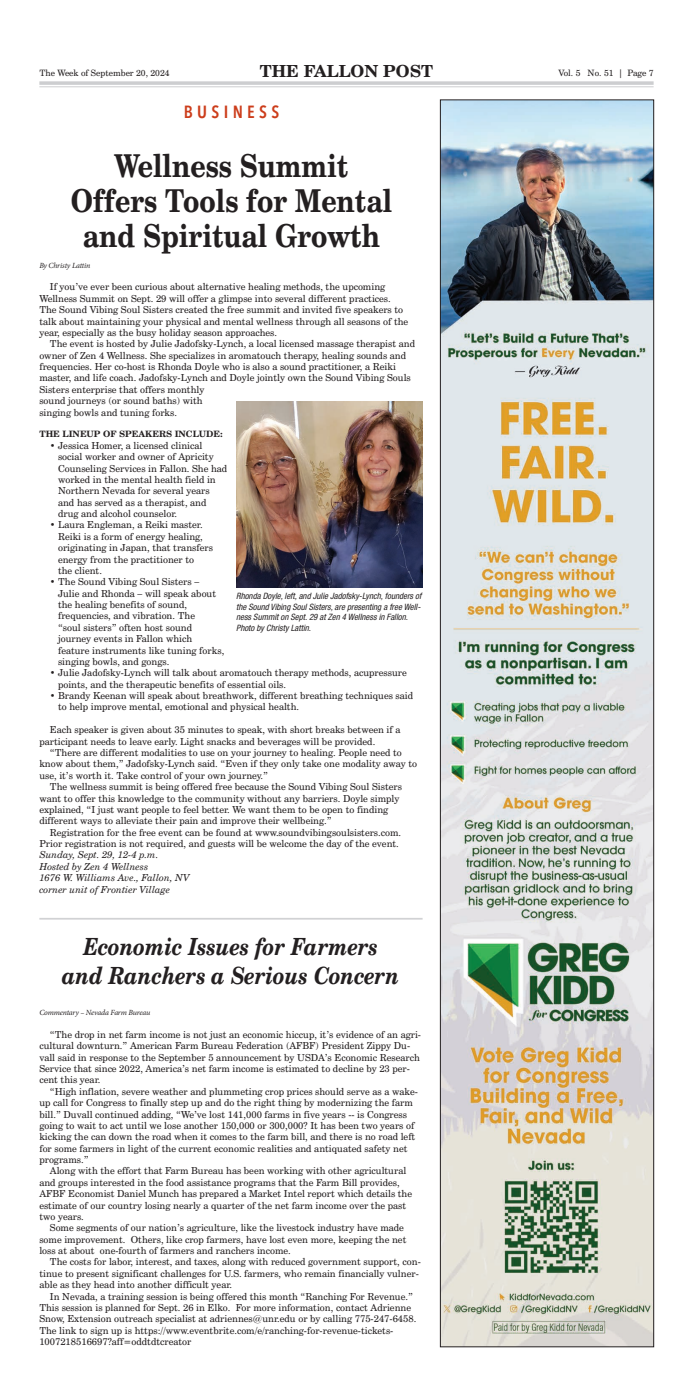
<style>
.page{position:relative;width:693px;height:1386px;background:#fff}
.page>*{position:absolute;margin:0;border:0;box-sizing:border-box;transform-origin:0 0}
.t1{font:700 31.5px/35px "Century Schoolbook BT";color:#231f20;text-align:center;scale:.85 1}
.t2{font:italic 700 23.62px/28.9px "Century Schoolbook BT";color:#231f20;text-align:center;scale:.85 1}
.t3{font:600 17.5px "Avenir Next Condensed";letter-spacing:.25em;color:#cc3d1b}
.t4{font:700 16.62px "Century Schoolbook BT";color:#231f20}
.t5{font:9.62px/11.4px "Century Schoolbook BT";color:#231f20}
.t6{font:italic 9.62px/11.4px "Century Schoolbook BT";color:#231f20}
.t7{font:italic condensed 8.75px/10.5px "Helvetica Neue";color:#231f20}
.t8{font:8.75px "Century Schoolbook BT";color:#231f20}
.t9{font:700 8.75px "Century Schoolbook BT";color:#231f20}
.t10{font:italic 7.88px "Minion Pro";letter-spacing:-.025em;color:#231f20}
</style>
<div class="page">
<hr style="left:39px;top:81px;width:615px;height:4px;background:#d4d5d7">
<hr style="left:39px;top:86px;width:615px;height:1px;background:#cdced0">
<img style="left:442px;top:102px;width:210px;height:1243px">
<div style="left:440px;top:100px;width:214px;height:1247px;border:1px solid #231f20"></div>
<hr style="left:39px;top:918px;width:384px;height:2px;background:#d1d2d4">
<img style="left:236px;top:401px;width:186px;height:186px">
<p class="t8" style="left:39px;top:70px;width:132px">The Week of September 20, 2024</p>
<h3 class="t4" style="left:260px;top:65px;width:175px">THE FALLON POST</h3>
<p class="t8" style="left:558px;top:70px;width:97px">Vol. 5 No. 51 | Page 7</p>
<h3 class="t3" style="left:184px;top:97px;width:97px">BUSINESS</h3>
<h1 class="t1" style="left:71px;top:151px;width:380px">Wellness Summit<br>Offers Tools for Mental and Spiritual Growth</h1>
<p class="t10" style="left:39px;top:262px;width:52px">By Christy Lattin</p>
<p class="t5" style="left:39px;top:282px;width:370px;text-indent:11px">If you’ve ever been curious about alternative healing methods, the upcoming Wellness Summit on Sept. 29 will offer a glimpse into several different practices.<br>The Sound Vibing Soul Sisters created the free summit and invited five speakers to talk about maintaining your physical and mental wellness through all seasons of the year, especially as the busy holiday season approaches.</p>
<p class="t5" style="left:39px;top:339px;width:377px;text-indent:11px">The event is hosted by Julie Jadofsky-Lynch, a local licensed massage therapist and owner of Zen 4 Wellness. She specializes in aromatouch therapy, healing sounds and frequencies. Her co-host is Rhonda Doyle who is also a sound practitioner, a Reiki master, and life coach. Jadofsky-Lynch and Doyle jointly own the Sound Vibing Souls Sisters enterprise that offers monthly<br>sound journeys (or sound baths) with<br>singing bowls and tuning forks.</p>
<p class="t9" style="left:39px;top:431px;width:185px">THE LINEUP OF SPEAKERS INCLUDE:</p>
<p class="t5" style="left:58px;top:441px;width:171px;text-indent:-8px">• Jessica Homer, a licensed clinical social worker and owner of Apricity Counseling Services in Fallon. She had worked in the mental health field in Northern Nevada for several years and has served as a therapist, and drug and alcohol counselor.</p>
<p class="t5" style="left:58px;top:520px;width:156px;text-indent:-8px">• Laura Engleman, a Reiki master.<br>Reiki is a form of energy healing, originating in Japan, that transfers energy from the practitioner to<br>the client.</p>
<p class="t5" style="left:58px;top:577px;width:168px;text-indent:-8px">• The Sound Vibing Soul Sisters –<br>Julie and Rhonda – will speak about the healing benefits of sound, frequencies, and vibration. The<br>“soul sisters” often host sound journey events in Fallon which feature instruments like tuning forks, singing bowls, and gongs.</p>
<p class="t5" style="left:58px;top:668px;width:350px;text-indent:-8px">• Julie Jadofsky-Lynch will talk about aromatouch therapy methods, acupressure points, and the therapeutic benefits of essential oils.</p>
<p class="t5" style="left:58px;top:691px;width:357px;text-indent:-8px">• Brandy Keenan will speak about breathwork, different breathing techniques said to help improve mental, emotional and physical health.</p>
<p class="t5" style="left:39px;top:725px;width:363px;text-indent:11px">Each speaker is given about 35 minutes to speak, with short breaks between if a participant needs to leave early. Light snacks and beverages will be provided.</p>
<p class="t5" style="left:50px;top:748px;width:353px">“There are different modalities to use on your journey to healing. People need to</p>
<p class="t5" style="left:39px;top:759px;width:379px">know about them,” Jadofsky-Lynch said. “Even if they only take one modality away to</p>
<p class="t5" style="left:39px;top:771px;width:230px">use, it’s worth it. Take control of your own journey.”</p>
<p class="t5" style="left:50px;top:782px;width:354px">The wellness summit is being offered free because the Sound Vibing Soul Sisters</p>
<p class="t5" style="left:39px;top:793px;width:362px">want to offer this knowledge to the community without any barriers. Doyle simply</p>
<p class="t5" style="left:39px;top:805px;width:350px">explained, “I just want people to feel better. We want them to be open to finding</p>
<p class="t5" style="left:39px;top:816px;width:294px">different ways to alleviate their pain and improve their wellbeing.”</p>
<p class="t5" style="left:50px;top:827px;width:353px">Registration for the free event can be found at www.soundvibingsoulsisters.com.</p>
<p class="t5" style="left:39px;top:839px;width:361px">Prior registration is not required, and guests will be welcome the day of the event.</p>
<p class="t6" style="left:39px;top:850px;width:152px">Sunday, Sept. 29, 12-4 p.m.<br>Hosted by Zen 4 Wellness<br>1676 W. Williams Ave., Fallon, NV corner unit of Frontier Village</p>
<p class="t7" style="left:236px;top:591px;width:187px">Rhonda Doyle, left, and Julie Jadofsky-Lynch, founders of the Sound Vibing Soul Sisters, are presenting a free Well&shy;ness Summit on Sept. 29 at Zen 4 Wellness in Fallon.<br>Photo by Christy Lattin.</p>
<h2 class="t2" style="left:63px;top:935px;width:398px">Economic Issues for Farmers and Ranchers a Serious Concern</h2>
<p class="t10" style="left:39px;top:1010px;width:112px">Commentary – Nevada Farm Bureau</p>
<p class="t5" style="left:39px;top:1030px;width:383px;text-indent:11px">“The drop in net farm income is not just an economic hiccup, it’s evidence of an agri&shy;cultural downturn.” American Farm Bureau Federation (AFBF) President Zippy Du&shy;vall said in response to the September 5 announcement by USDA’s Economic Research Service that since 2022, America’s net farm income is estimated to decline by 23 per&shy;cent this year.</p>
<p class="t5" style="left:39px;top:1087px;width:380px;text-indent:11px">“High inflation, severe weather and plummeting crop prices should serve as a wake&shy;up call for Congress to finally step up and do the right thing by modernizing the farm bill.” Duvall continued adding, “We’ve lost 141,000 farms in five years -- is Congress going to wait to act until we lose another 150,000 or 300,000? It has been two years of kicking the can down the road when it comes to the farm bill, and there is no road left for some farmers in light of the current economic realities and antiquated safety net programs.”</p>
<p class="t5" style="left:39px;top:1166px;width:374px;text-indent:11px">Along with the effort that Farm Bureau has been working with other agricultural and groups interested in the food assistance programs that the Farm Bill provides, AFBF Economist Daniel Munch has prepared a Market Intel report which details the estimate of our country losing nearly a quarter of the net farm income over the past two years.</p>
<p class="t5" style="left:39px;top:1223px;width:369px;text-indent:11px">Some segments of our nation’s agriculture, like the livestock industry have made some improvement. Others, like crop farmers, have lost even more, keeping the net loss at about one-fourth of farmers and ranchers income.</p>
<p class="t5" style="left:39px;top:1257px;width:383px;text-indent:11px">The costs for labor, interest, and taxes, along with reduced government support, con&shy;tinue to present significant challenges for U.S. farmers, who remain financially vulner&shy;able as they head into another difficult year.</p>
<p class="t5" style="left:39px;top:1291px;width:378px;text-indent:11px">In Nevada, a training session is being offered this month “Ranching For Revenue.” This session is planned for Sept. 26 in Elko. For more information, contact Adrienne Snow, Extension outreach specialist at adriennes@unr.edu or by calling 775-247-6458.<br>The link to sign up is https://www.eventbrite.com/e/ranching-for-revenue-tickets-1007218516697?aff=oddtdtcreator</p>
</div>
